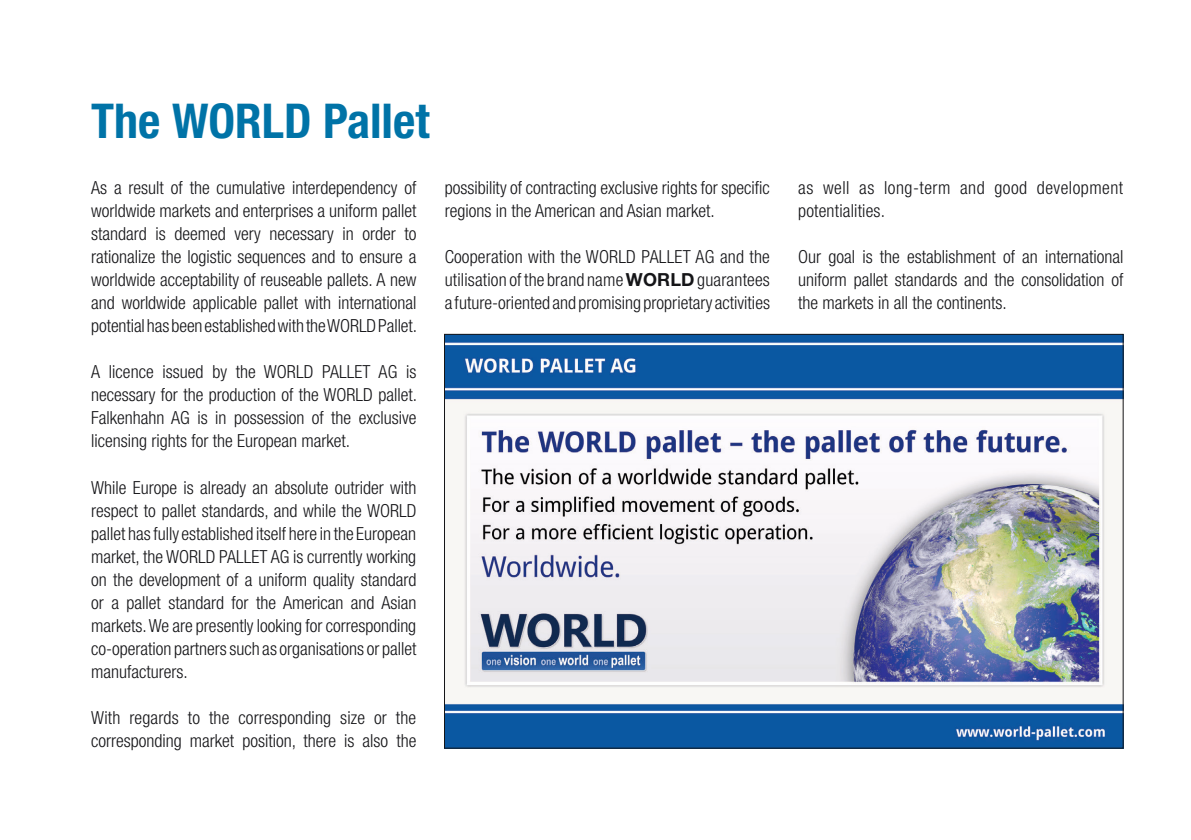
<style>
.page{position:relative;width:1191px;height:840px;background:#fff}
.page>*{position:absolute;margin:0;border:0;box-sizing:border-box;transform-origin:0 0}
.t1{font:700 condensed 48px "Helvetica Neue LT Std";color:#0073a7}
.t2{font:300 condensed 18px/23px "Helvetica Neue LT Std";color:#151518;text-align:justify}
.t3{font:300 condensed 18px/23px "Helvetica Neue LT Std";letter-spacing:.03em;color:#151518}
.s1{font-weight:700;font-stretch:normal}
</style>
<div class="page">
<img style="left:446px;top:336px;width:675px;height:410px">
<h1 class="t1" style="left:91px;top:91px;width:340px">The WORLD Pallet</h1>
<p class="t2" style="left:91px;top:176px;width:327px">As a result of the cumulative interdependency of worldwide markets and enterprises a uniform pallet standard is deemed very necessary in order to rationalize the logistic sequences and to ensure a worldwide acceptability of reuseable pallets. A new and worldwide applicable pallet with international potential has been established with the WORLD Pallet.</p>
<p class="t2" style="left:91px;top:360px;width:327px">A licence issued by the WORLD PALLET AG is necessary for the production of the WORLD pallet.<br>Falkenhahn AG is in possession of the exclusive licensing rights for the European market.</p>
<p class="t2" style="left:91px;top:475px;width:327px">While Europe is already an absolute outrider with respect to pallet standards, and while the WORLD pallet has fully established itself here in the European market, the WORLD PALLET AG is currently working on the development of a uniform quality standard or a pallet standard for the American and Asian markets. We are presently looking for corresponding co-operation partners such as organisations or pallet manufacturers.</p>
<p class="t2" style="left:91px;top:705px;width:327px">With regards to the corresponding size or the corresponding market position, there is also the</p>
<p class="t2" style="left:445px;top:176px;width:327px">possibility of contracting exclusive rights for specific regions in the American and Asian market.</p>
<p class="t2" style="left:445px;top:245px;width:327px">Cooperation with the WORLD PALLET AG and the utilisation of the brand name <span class="s1">WORLD</span> guarantees a future-oriented and promising proprietary activities</p>
<p class="t3" style="left:798px;top:176px;width:326px">as well as long-term and good development potentialities.</p>
<p class="t2" style="left:798px;top:245px;width:327px">Our goal is the establishment of an international uniform pallet standards and the consolidation of the markets in all the continents.</p>
</div>
